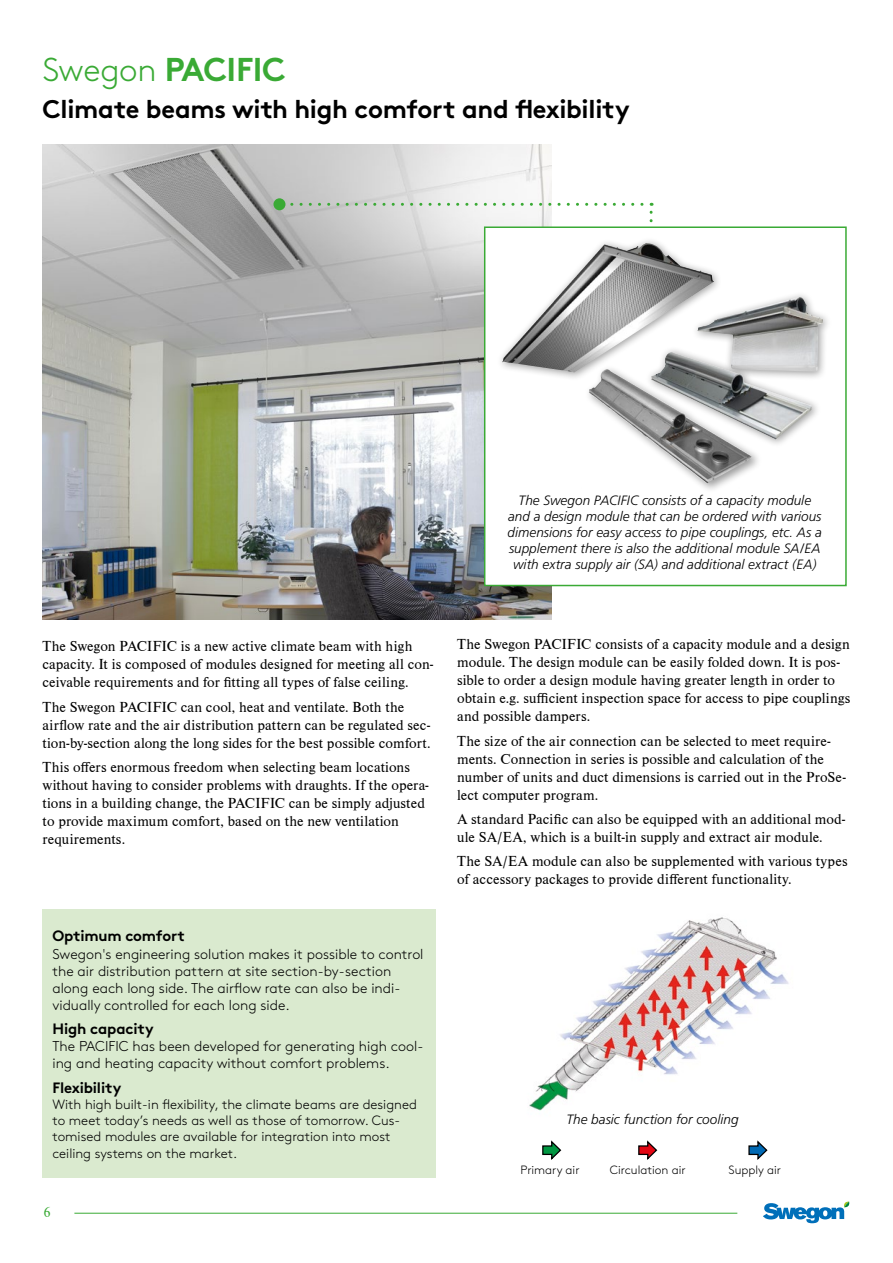
<style>
.page{position:relative;width:893px;height:1263px;background:#fff}
.page>*{position:absolute;margin:0;border:0;box-sizing:border-box;transform-origin:0 0}
.t1{font:700 33px "Swegon Brown";letter-spacing:-.01em;color:#3aaa35}
.t2{font:700 25.5px "Swegon Brown";letter-spacing:-.01em;color:#000}
.t3{font:15px/18px "Nimbus Rom D";letter-spacing:.005em;color:#000}
.t4{font:700 15px "Swegon Brown";letter-spacing:-.01em;color:#000}
.t5{font:15px "Nimbus Rom D";color:#3aaa35}
.t6{font:300 14.25px/17.1px "Swegon Brown";color:#000}
.t7{font:italic 300 13.5px/16.2px "Frutiger";letter-spacing:.005em;color:#000;text-align:center}
.t8{font:300 13.5px/16.2px "Swegon Brown";color:#000}
.t9{font:300 12px "Swegon Brown";color:#000}
.s1{font-weight:300}
</style>
<div class="page">
<img style="left:43px;top:145px;width:508px;height:474px">
<div style="left:43px;top:909px;width:393px;height:269px;background:#daeacf"></div>
<svg style="left:650px;top:203px;width:3px;height:20px"></svg>
<svg style="left:285px;top:203px;width:357px;height:3px"></svg>
<div style="left:273px;top:198px;width:12px;height:12px;background:#3aaa35;border-radius:50%"></div>
<div style="left:484px;top:226px;width:363px;height:360px;background:#fff;border:2px solid #3aaa35"></div>
<div style="left:496px;top:236px;width:227px;height:145px;background:#000;opacity:.4"></div>
<img style="left:593px;top:243px;width:52px;height:14px">
<div style="left:691px;top:291px;width:141px;height:90px;background:#000;opacity:.4"></div>
<img style="left:697px;top:297px;width:127px;height:75px">
<div style="left:645px;top:346px;width:176px;height:103px;background:#000;opacity:.4"></div>
<img style="left:651px;top:352px;width:22px;height:12px">
<img style="left:529px;top:917px;width:260px;height:194px">
<div style="left:584px;top:364px;width:178px;height:132px;background:#000;opacity:.4"></div>
<img style="left:581px;top:369px;width:170px;height:119px">
<svg style="left:542px;top:1140px;width:19px;height:20px"></svg>
<svg style="left:638px;top:1140px;width:19px;height:20px"></svg>
<svg style="left:748px;top:1140px;width:20px;height:19px"></svg>
<hr style="left:74px;top:1213px;width:663px;height:1px;background:#3aaa35">
<svg style="left:763px;top:1201px;width:87px;height:22px"></svg>
<h1 class="t1" style="left:43px;top:42px;width:245px"><span class="s1">Swegon</span> PACIFIC</h1>
<h2 class="t2" style="left:43px;top:89px;width:589px">Climate beams with high comfort and flexibility</h2>
<p class="t7" style="left:508px;top:492px;width:316px">The Swegon PACIFIC consists of a capacity module and a design module that can be ordered with various dimensions for easy access to pipe couplings, etc. As a supplement there is also the additional module SA/EA with extra supply air (SA) and additional extract (EA)</p>
<p class="t3" style="left:43px;top:638px;width:392px">The Swegon PACIFIC is a new active climate beam with high capacity. It is composed of modules designed for meeting all con&shy;ceivable requirements and for fitting all types of false ceiling.</p>
<p class="t3" style="left:43px;top:698px;width:390px">The Swegon PACIFIC can cool, heat and ventilate. Both the airflow rate and the air distribution pattern can be regulated sec&shy;tion-by-section along the long sides for the best possible comfort.</p>
<p class="t3" style="left:43px;top:758px;width:388px">This offers enormous freedom when selecting beam locations without having to consider problems with draughts. If the opera&shy;tions in a building change, the PACIFIC can be simply adjusted to provide maximum comfort, based on the new ventilation requirements.</p>
<p class="t4" style="left:52px;top:924px;width:134px">Optimum comfort</p>
<p class="t6" style="left:52px;top:944px;width:373px">Swegon's engineering solution makes it possible to control the air distribution pattern at site section-by-section along each long side. The airflow rate can also be indi&shy;vidually controlled for each long side.</p>
<p class="t4" style="left:52px;top:1017px;width:103px">High capacity</p>
<p class="t6" style="left:52px;top:1037px;width:372px">The PACIFIC has been developed for generating high cool&shy;ing and heating capacity without comfort problems.</p>
<p class="t4" style="left:52px;top:1075px;width:70px">Flexibility</p>
<p class="t8" style="left:52px;top:1095px;width:366px">With high built-in flexibility, the climate beams are designed to meet today’s needs as well as those of tomorrow. Cus&shy;tomised modules are available for integration into most ceiling systems on the market.</p>
<p class="t5" style="left:44px;top:1204px;width:9px">6</p>
<p class="t3" style="left:457px;top:636px;width:395px">The Swegon PACIFIC consists of a capacity module and a design module. The design module can be easily folded down. It is pos&shy;sible to order a design module having greater length in order to obtain e.g. sufficient inspection space for access to pipe couplings and possible dampers.</p>
<p class="t3" style="left:457px;top:732px;width:390px">The size of the air connection can be selected to meet require&shy;ments. Connection in series is possible and calculation of the number of units and duct dimensions is carried out in the ProSe&shy;lect computer program.</p>
<p class="t3" style="left:457px;top:810px;width:389px">A standard Pacific can also be equipped with an additional mod&shy;ule SA/EA, which is a built-in supply and extract air module.</p>
<p class="t3" style="left:457px;top:853px;width:392px">The SA/EA module can also be supplemented with various types of accessory packages to provide different functionality.</p>
<p class="t7" style="left:566px;top:1112px;width:174px">The basic function for cooling</p>
<p class="t9" style="left:520px;top:1161px;width:61px">Primary air</p>
<p class="t9" style="left:610px;top:1161px;width:77px">Circulation air</p>
<p class="t9" style="left:729px;top:1161px;width:54px">Supply air</p>
</div>
